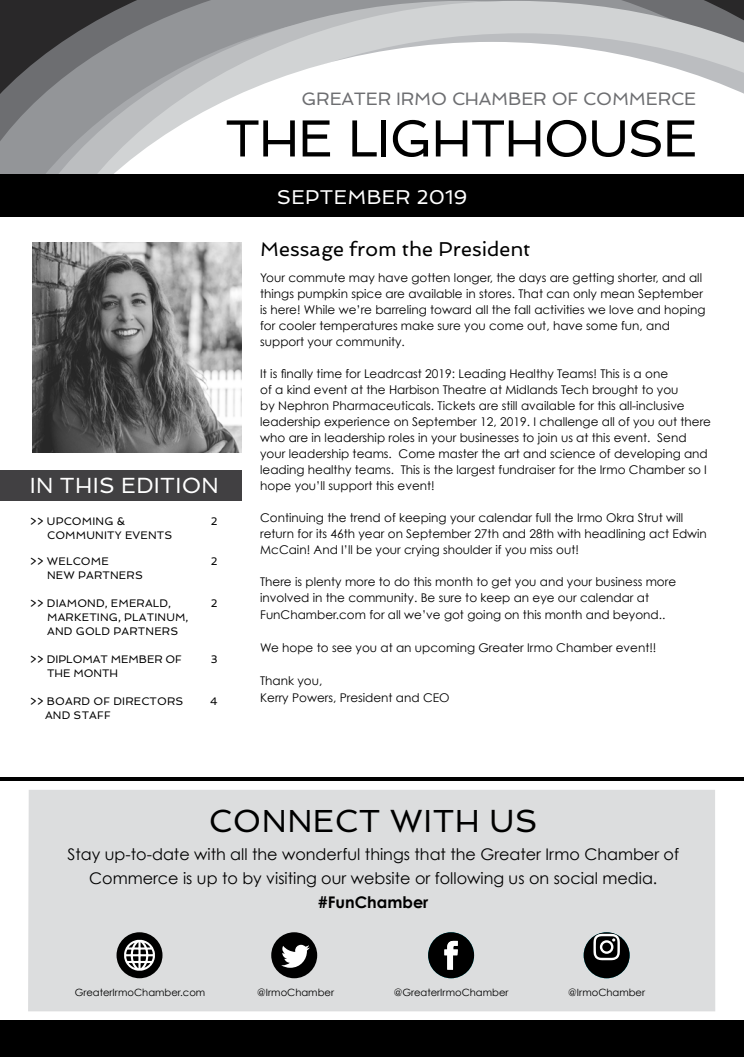
<style>
.page{position:relative;width:744px;height:1057px;background:#fff}
.page>*{position:absolute;margin:0;border:0;box-sizing:border-box;transform-origin:0 0}
.t1{font:52.1px "Spinnaker";letter-spacing:-.03em;color:#000}
.t2{font:32px "Spinnaker";letter-spacing:.015em;color:#000}
.t3{font:22px "Spinnaker";letter-spacing:.015em;color:#fff}
.t4{font:20px "Spinnaker";color:#000}
.t5{font:20px "Spinnaker";letter-spacing:.015em;color:#fff}
.t6{font:18px "Spinnaker";letter-spacing:-.01em;color:#6d6e71}
.t7{font:16px/24px "Century Gothic";color:#000;text-align:center}
.t8{font:700 16px "Century Gothic";color:#000}
.t9{font:12px/16px "Century Gothic";color:#000}
.t10{font:11px/14px "Spinnaker";letter-spacing:.015em;color:#000}
.t11{font:11px "Spinnaker";letter-spacing:-.005em;color:#000}
.t12{font:10px "Century Gothic";color:#000}
</style>
<div class="page">
<div style="left:0;top:1020px;width:744px;height:36px;background:#000"></div>
<svg style="left:16px;top:1px;width:728px;height:41px;background:#97989a"></svg>
<svg style="left:22px;top:33px;width:722px;height:9px;background:#abadaf"></svg>
<svg style="left:0;top:42px;width:744px;height:132px"></svg>
<div style="left:0;top:174px;width:744px;height:42px;background:#000"></div>
<img style="left:32px;top:243px;width:209px;height:209px">
<div style="left:0;top:470px;width:241px;height:30px;background:#414042"></div>
<hr style="left:0;top:777px;width:744px;height:3px;background:#000">
<div style="left:28px;top:790px;width:687px;height:220px;background:#dcddde"></div>
<div style="left:117px;top:931px;width:45px;height:46px;background:#000;border-radius:50%"></div>
<svg style="left:124px;top:939px;width:31px;height:31px"></svg>
<div style="left:428px;top:931px;width:46px;height:46px;background:#000;border-radius:50%"></div>
<svg style="left:444px;top:940px;width:14px;height:29px"></svg>
<div style="left:584px;top:931px;width:46px;height:46px;background:#000;border-radius:50%"></div>
<div style="left:271px;top:931px;width:46px;height:46px;background:#000;border-radius:50%"></div>
<svg style="left:281px;top:944px;width:29px;height:23px"></svg>
<svg style="left:593px;top:933px;width:27px;height:26px"></svg>
<h3 class="t6" style="left:301px;top:88px;width:396px">GREATER IRMO CHAMBER OF COMMERCE</h3>
<h1 class="t1" style="left:225px;top:107px;width:474px">THE LIGHTHOUSE</h1>
<h3 class="t3" style="left:30px;top:472px;width:191px">IN THIS EDITION</h3>
<p class="t10" style="left:30px;top:514px;width:97px">&gt;&gt; UPCOMING &amp;</p>
<p class="t10" style="left:211px;top:514px;width:8px">2</p>
<p class="t10" style="left:47px;top:528px;width:127px">COMMUNITY EVENTS</p>
<p class="t10" style="left:30px;top:554px;width:81px">&gt;&gt; WELCOME</p>
<p class="t10" style="left:211px;top:554px;width:8px">2</p>
<p class="t10" style="left:47px;top:568px;width:97px">NEW PARTNERS</p>
<p class="t10" style="left:30px;top:596px;width:143px">&gt;&gt; DIAMOND, EMERALD,</p>
<p class="t10" style="left:211px;top:596px;width:8px">2</p>
<p class="t10" style="left:47px;top:610px;width:143px">MARKETING, PLATINUM,<br>AND GOLD PARTNERS</p>
<p class="t11" style="left:30px;top:652px;width:154px">&gt;&gt; DIPLOMAT MEMBER OF</p>
<p class="t10" style="left:211px;top:652px;width:8px">3</p>
<p class="t11" style="left:47px;top:666px;width:72px">THE MONTH</p>
<p class="t10" style="left:30px;top:694px;width:155px">&gt;&gt; BOARD OF DIRECTORS</p>
<p class="t10" style="left:210px;top:694px;width:9px">4</p>
<p class="t10" style="left:45px;top:708px;width:67px">AND STAFF</p>
<h3 class="t5" style="left:277px;top:185px;width:192px">SEPTEMBER 2019</h3>
<h3 class="t4" style="left:260px;top:237px;width:272px">Message from the President</h3>
<p class="t9" style="left:260px;top:269px;width:447px">Your commute may have gotten longer, the days are getting shorter, and all things pumpkin spice are available in stores. That can only mean September is here! While we’re barreling toward all the fall activities we love and hoping for cooler temperatures make sure you come out, have some fun, and support your community.</p>
<p class="t9" style="left:260px;top:365px;width:452px">It is finally time for Leadrcast 2019: Leading Healthy Teams! This is a one<br>of a kind event at the Harbison Theatre at Midlands Tech brought to you<br>by Nephron Pharmaceuticals. Tickets are still available for this all-inclusive leadership experience on September 12, 2019. I challenge all of you out there who are in leadership roles in your businesses to join us at this event. Send your leadership teams. Come master the art and science of developing and leading healthy teams. This is the largest fundraiser for the Irmo Chamber so I hope you’ll support this event!</p>
<p class="t9" style="left:260px;top:509px;width:448px">Continuing the trend of keeping your calendar full the Irmo Okra Strut will return for its 46th year on September 27th and 28th with headlining act Edwin<br>McCain! And I’ll be your crying shoulder if you miss out!</p>
<p class="t9" style="left:260px;top:573px;width:417px">There is plenty more to do this month to get you and your business more involved in the community. Be sure to keep an eye our calendar at<br>FunChamber.com for all we’ve got going on this month and beyond..</p>
<p class="t9" style="left:260px;top:639px;width:398px">We hope to see you at an upcoming Greater Irmo Chamber event!!</p>
<p class="t9" style="left:260px;top:672px;width:191px;line-height:16.5px">Thank you,<br>Kerry Powers, President and CEO</p>
<h2 class="t2" style="left:209px;top:802px;width:330px">CONNECT WITH US</h2>
<h3 class="t7" style="left:68px;top:842px;width:613px">Stay up-to-date with all the wonderful things that the Greater Irmo Chamber of<br>Commerce is up to by visiting our website or following us on social media.</h3>
<h3 class="t8" style="left:318px;top:892px;width:112px">#FunChamber</h3>
<p class="t12" style="left:75px;top:985px;width:132px">GreaterIrmoChamber.com</p>
<p class="t12" style="left:257px;top:985px;width:78px">@IrmoChamber</p>
<p class="t12" style="left:394px;top:985px;width:116px">@GreaterIrmoChamber</p>
<p class="t12" style="left:568px;top:985px;width:78px">@IrmoChamber</p>
</div>
